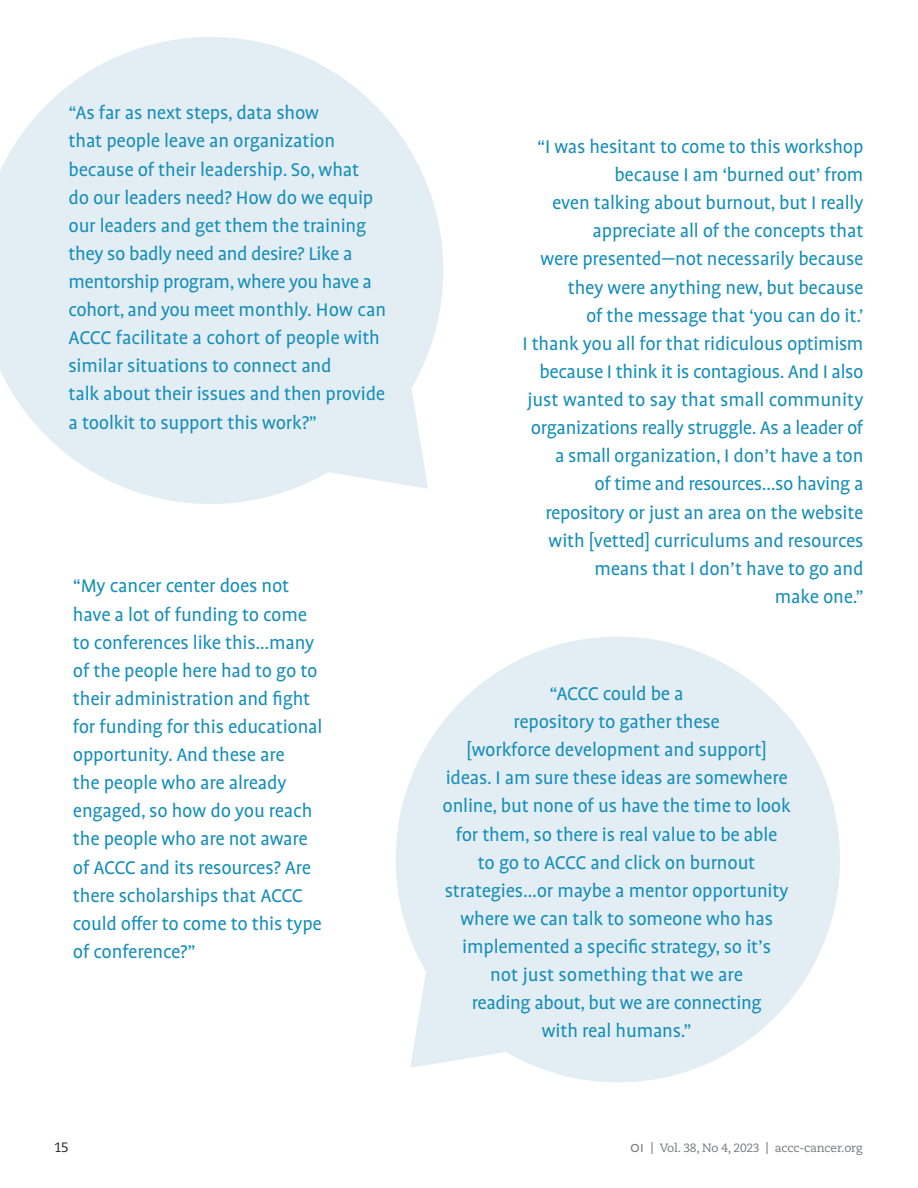
<style>
.page{position:relative;width:918px;height:1188px;background:#fff}
.page>*{position:absolute;margin:0;border:0;box-sizing:border-box;transform-origin:0 0}
.t1{font:21px/28px "Profile Pro";letter-spacing:-.01em;color:#168eb9}
.t2{font:13.5px "Caecilia LT Pro 55 Roman";color:#231f20}
.t3{font:12px "Caecilia LT Pro 55 Roman";letter-spacing:-.02em;color:#76787b}
.s1{font-family:"Proxima Nova";font-weight:500}
.s2{font-family:"Caecilia LT Pro 75";font-weight:700}
</style>
<div class="page">
<svg style="left:395px;top:636px;width:445px;height:447px;fill:#e3edf4"></svg>
<svg style="left:0;top:37px;width:443px;height:467px;fill:#e3edf4"></svg>
<p class="t1" style="left:69px;top:100px;width:319px">“As far as next steps, data show<br>that people leave an organization because of their leadership. So, what<br>do our leaders need? How do we equip our leaders and get them the training they so badly need and desire? Like a mentorship program, where you have a cohort, and you meet monthly. How can ACCC facilitate a cohort of people with similar situations to connect and<br>talk about their issues and then provide a toolkit to support this work?”</p>
<p class="t1" style="left:73px;top:573px;width:251px">“My cancer center does not have a lot of funding to come to conferences like this…many of the people here had to go to their administration and fight for funding for this educational opportunity. And these are<br>the people who are already engaged, so how do you reach the people who are not aware of ACCC and its resources? Are there scholarships that ACCC could offer to come to this type of conference?”</p>
<p class="t1" style="left:522px;top:133px;width:343px;text-align:right">“I was hesitant to come to this workshop because I am ‘burned out’ from<br>even talking about burnout, but I really appreciate all of the concepts that<br>were presented—not necessarily because they were anything new, but because<br>of the message that ‘you can do it.’<br>I thank you all for that ridiculous optimism because I think it is contagious. And I also just wanted to say that small community organizations really struggle. As a leader of a small organization, I don’t have a ton<br>of time and resources…so having a repository or just an area on the website with [vetted] curriculums and resources means that I don’t have to go and<br>make one.”</p>
<p class="t1" style="left:443px;top:680px;width:350px;text-align:center">“ACCC could be a<br>repository to gather these<br>[workforce development and support] ideas. I am sure these ideas are somewhere online, but none of us have the time to look for them, so there is real value to be able<br>to go to ACCC and click on burnout strategies…or maybe a mentor opportunity where we can talk to someone who has implemented a specific strategy, so it’s<br>not just something that we are<br>reading about, but we are connecting<br>with real humans.”</p>
<p class="t2" style="left:54px;top:1138px;width:16px">15</p>
<p class="t3" style="left:631px;top:1140px;width:233px"><span class="s1">OI</span> <span class="s2">|</span> Vol. 38, No 4, 2023 <span class="s2">|</span> accc-cancer.org</p>
</div>
